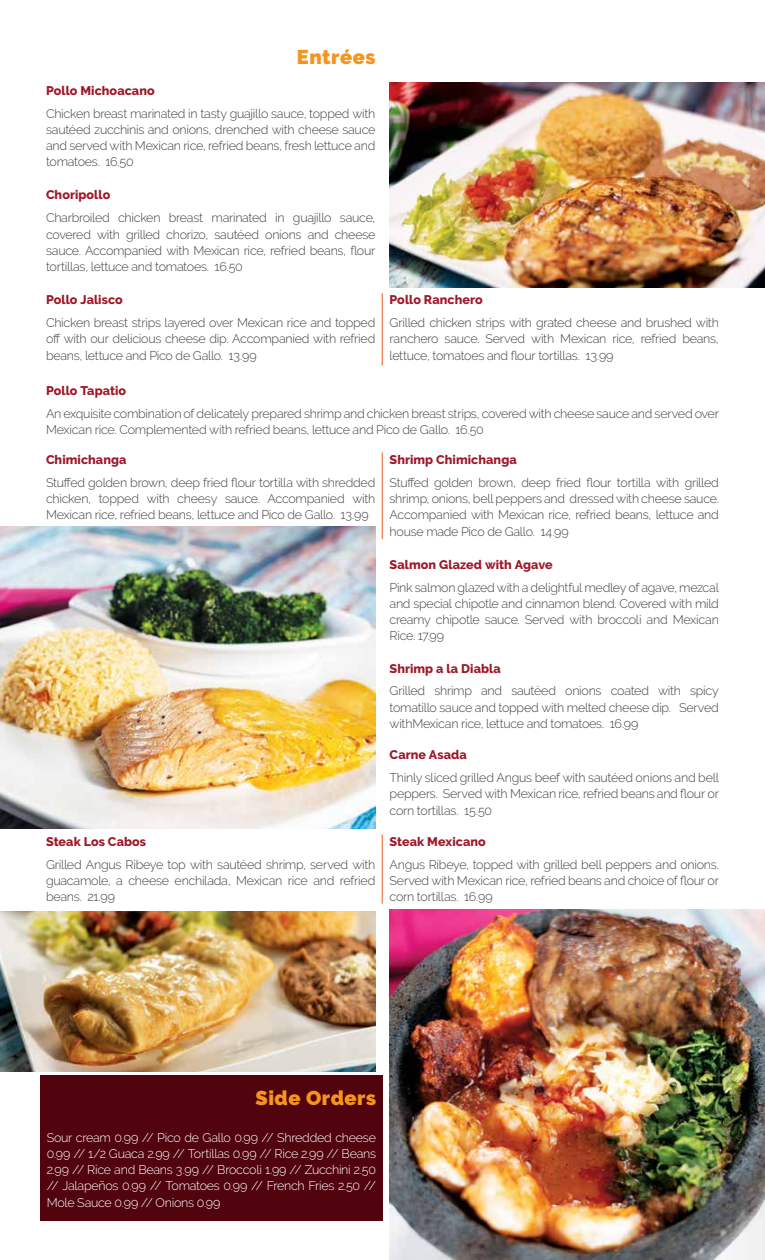
<style>
.page{position:relative;width:765px;height:1260px;background:#fff}
.page>*{position:absolute;margin:0;border:0;box-sizing:border-box;transform-origin:0 0}
.t1{font:900 20px "Raleway";letter-spacing:.025em;color:#f7941d}
.t2{font:300 12.5px/16.2px "Raleway";letter-spacing:-.02em;color:#414042;text-align:justify}
.t3{font:300 12.5px/16.2px "Raleway";letter-spacing:-.02em;color:#fff;text-align:justify}
.t4{font:800 12.5px "Raleway";letter-spacing:.005em;color:#9e1828}
</style>
<div class="page">
<div style="left:40px;top:1075px;width:342px;height:145px;background:#51040d"></div>
<hr style="left:382px;top:293px;width:1px;height:72px;background:#f35b18">
<hr style="left:382px;top:452px;width:1px;height:87px;background:#f35b18">
<hr style="left:382px;top:835px;width:1px;height:69px;background:#f35b18">
<img style="left:390px;top:83px;width:375px;height:204px">
<img style="left:0;top:527px;width:375px;height:302px">
<img style="left:0;top:911px;width:375px;height:160px">
<img style="left:390px;top:910px;width:375px;height:350px">
<p class="t4" style="left:46px;top:83px;width:110px">Pollo Michoacano</p>
<h1 class="t1" style="left:297px;top:46px;width:80px">Entrées</h1>
<p class="t2" style="left:46px;top:105px;width:331px">Chicken breast marinated in tasty guajillo sauce, topped with sautéed zucchinis and onions, drenched with cheese sauce and served with Mexican rice, refried beans, fresh lettuce and tomatoes. 16.50</p>
<p class="t4" style="left:46px;top:188px;width:66px">Choripollo</p>
<p class="t2" style="left:46px;top:210px;width:331px">Charbroiled chicken breast marinated in guajillo sauce, covered with grilled chorizo, sautéed onions and cheese sauce. Accompanied with Mexican rice, refried beans, flour tortillas, lettuce and tomatoes. 16.50</p>
<p class="t4" style="left:46px;top:293px;width:78px">Pollo Jalisco</p>
<p class="t2" style="left:46px;top:315px;width:331px">Chicken breast strips layered over Mexican rice and topped off with our delicious cheese dip. Accompanied with refried beans, lettuce and Pico de Gallo. 13.99</p>
<p class="t4" style="left:46px;top:383px;width:82px">Pollo Tapatio</p>
<p class="t4" style="left:390px;top:293px;width:95px">Pollo Ranchero</p>
<p class="t2" style="left:390px;top:315px;width:331px">Grilled chicken strips with grated cheese and brushed with ranchero sauce. Served with Mexican rice, refried beans, lettuce, tomatoes and flour tortillas. 13.99</p>
<p class="t2" style="left:46px;top:405px;width:674px">An exquisite combination of delicately prepared shrimp and chicken breast strips, covered with cheese sauce and served over<br>Mexican rice. Complemented with refried beans, lettuce and Pico de Gallo. 16.50</p>
<p class="t4" style="left:46px;top:453px;width:82px">Chimichanga</p>
<p class="t4" style="left:390px;top:453px;width:129px">Shrimp Chimichanga</p>
<p class="t2" style="left:46px;top:474px;width:331px">Stuffed golden brown, deep fried flour tortilla with shredded chicken, topped with cheesy sauce. Accompanied with Mexican rice, refried beans, lettuce and Pico de Gallo. 13.99</p>
<p class="t2" style="left:390px;top:474px;width:331px">Stuffed golden brown, deep fried flour tortilla with grilled shrimp, onions, bell peppers and dressed with cheese sauce.<br>Accompanied with Mexican rice, refried beans, lettuce and house made Pico de Gallo. 14.99</p>
<p class="t4" style="left:390px;top:557px;width:165px">Salmon Glazed with Agave</p>
<p class="t2" style="left:390px;top:579px;width:331px">Pink salmon glazed with a delightful medley of agave, mezcal and special chipotle and cinnamon blend. Covered with mild creamy chipotle sauce. Served with broccoli and Mexican Rice. 17.99</p>
<p class="t4" style="left:390px;top:661px;width:113px">Shrimp a la Diabla</p>
<p class="t2" style="left:390px;top:683px;width:331px">Grilled shrimp and sautéed onions coated with spicy tomatillo sauce and topped with melted cheese dip. Served withMexican rice, lettuce and tomatoes. 16.99</p>
<p class="t4" style="left:390px;top:748px;width:79px">Carne Asada</p>
<p class="t2" style="left:390px;top:770px;width:331px">Thinly sliced grilled Angus beef with sautéed onions and bell peppers. Served with Mexican rice, refried beans and flour or corn tortillas. 15.50</p>
<p class="t4" style="left:46px;top:834px;width:102px">Steak Los Cabos</p>
<p class="t4" style="left:390px;top:834px;width:98px">Steak Mexicano</p>
<p class="t2" style="left:46px;top:856px;width:331px">Grilled Angus Ribeye top with sautéed shrimp, served with guacamole, a cheese enchilada, Mexican rice and refried beans. 21.99</p>
<p class="t2" style="left:390px;top:856px;width:331px">Angus Ribeye, topped with grilled bell peppers and onions.<br>Served with Mexican rice, refried beans and choice of flour or corn tortillas. 16.99</p>
<h1 class="t1" style="left:255px;top:1086px;width:122px">Side Orders</h1>
<p class="t3" style="left:47px;top:1129px;width:331px">Sour cream 0.99 // Pico de Gallo 0.99 // Shredded cheese 0.99 // 1/2 Guaca 2.99 // Tortillas 0.99 // Rice 2.99 // Beans 2.99 // Rice and Beans 3.99 // Broccoli 1.99 // Zucchini 2.50 // Jalapeños 0.99 // Tomatoes 0.99 // French Fries 2.50 // Mole Sauce 0.99 // Onions 0.99</p>
</div>
